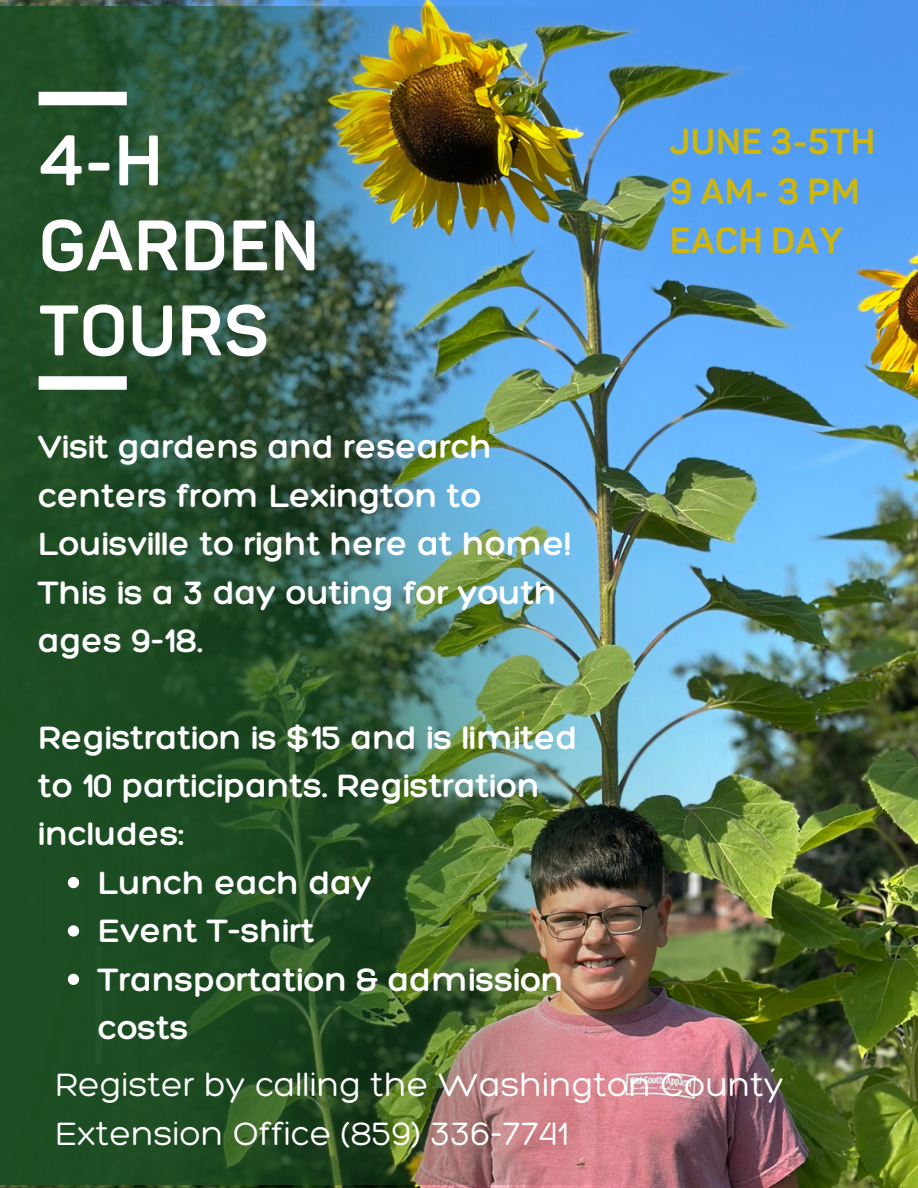
<style>
.page{position:relative;width:918px;height:1188px;background:#fff}
.page>*{position:absolute;margin:0;border:0;box-sizing:border-box;transform-origin:0 0}
.t1{font:700 70.2px/85.1px "Panton";color:#fff}
.t2{font:700 35.7px/49.3px "Panton";color:#cfb60a}
.t3{font:300 35.1px/48.3px "Hero";color:#fff}
.t4{font:300 35.1px/48.3px "Hero";color:#fff}
</style>
<div class="page">
<img style="left:0;top:0;width:918px;height:1188px">
<img style="left:0;top:6px;width:850px;height:1178px">
<div style="left:39px;top:92px;width:88px;height:13px;background:#fff"></div>
<div style="left:39px;top:376px;width:88px;height:14px;background:#fff"></div>
<svg style="left:68px;top:877px;width:11px;height:11px"></svg>
<svg style="left:68px;top:925px;width:11px;height:12px"></svg>
<svg style="left:68px;top:974px;width:11px;height:11px"></svg>
<h1 class="t1" style="left:39px;top:121px;width:283px">4-H<br>GARDEN<br>TOURS</h1>
<p class="t3" style="left:39px;top:422px;width:534px">Visit gardens and research centers from Lexington to<br>Louisville to right here at home!<br>This is a 3 day outing for youth ages 9-18.</p>
<h2 class="t2" style="left:669px;top:118px;width:208px">JUNE 3-5TH<br>9AM-3PM<br>EACH DAY</h2>
<p class="t3" style="left:39px;top:712px;width:541px">Registration is $15 and is limited to 10 participants. Registration includes:</p>
<p class="t3" style="left:98px;top:857px;width:275px">Lunch each day</p>
<p class="t3" style="left:98px;top:906px;width:218px">Event T-shirt</p>
<p class="t3" style="left:98px;top:954px;width:467px">Transportation &amp; admission costs</p>
<p class="t4" style="left:55px;top:1060px;width:730px">Register by calling the Washington County<br>Extension Office (859) 336-7741</p>
</div>
